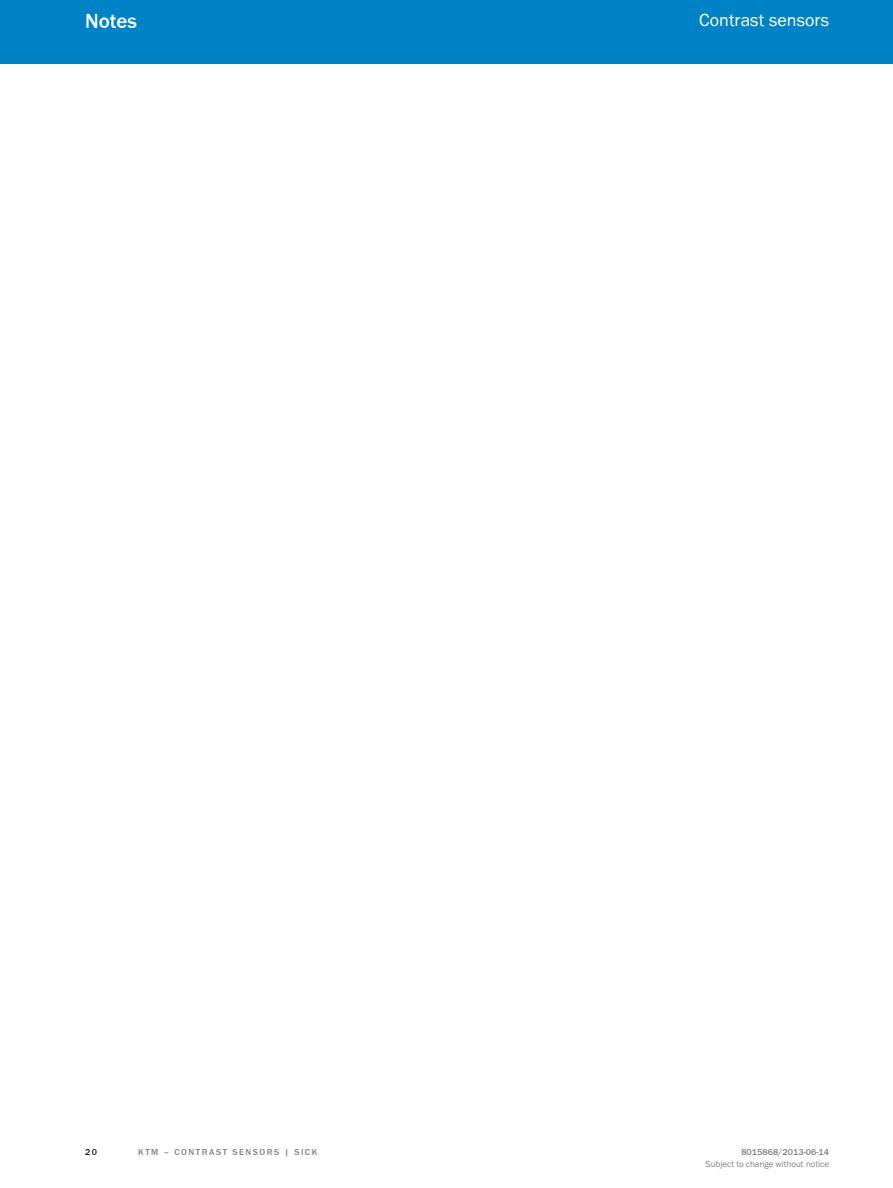
<style>
.page{position:relative;width:893px;height:1188px;background:#fff}
.page>*{position:absolute;margin:0;border:0;box-sizing:border-box;transform-origin:0 0}
.t1{font:500 21px "SICK Franklin";color:#fff}
.t2{font:18px "SICK Franklin";letter-spacing:.005em;color:#fff}
.t3{font:500 9px "SICK Franklin";color:#808285}
.t4{font:9px "SICK Franklin";color:#808285}
.t5{font:500 9px "SICK Franklin";color:#231f20}
</style>
<div class="page">
<div style="left:0;top:0;width:893px;height:64px;background:#0083c6"></div>
<h1 class="t1" style="left:85px;top:8px;width:54px">NOTES</h1>
<h2 class="t2" style="left:699px;top:9px;width:131px">Contrast sensors</h2>
<p class="t5" style="left:85px;top:1146px;width:14px">20</p>
<p class="t3" style="left:138px;top:1146px;width:78px">KTM – CO NT RAST</p>
<p class="t3" style="left:232px;top:1146px;width:86px">SE NSO RS | SICK</p>
<p class="t3" style="left:741px;top:1146px;width:89px">8015868/2013-06-14</p>
<p class="t4" style="left:706px;top:1159px;width:125px">Subject to change without notice</p>
</div>
